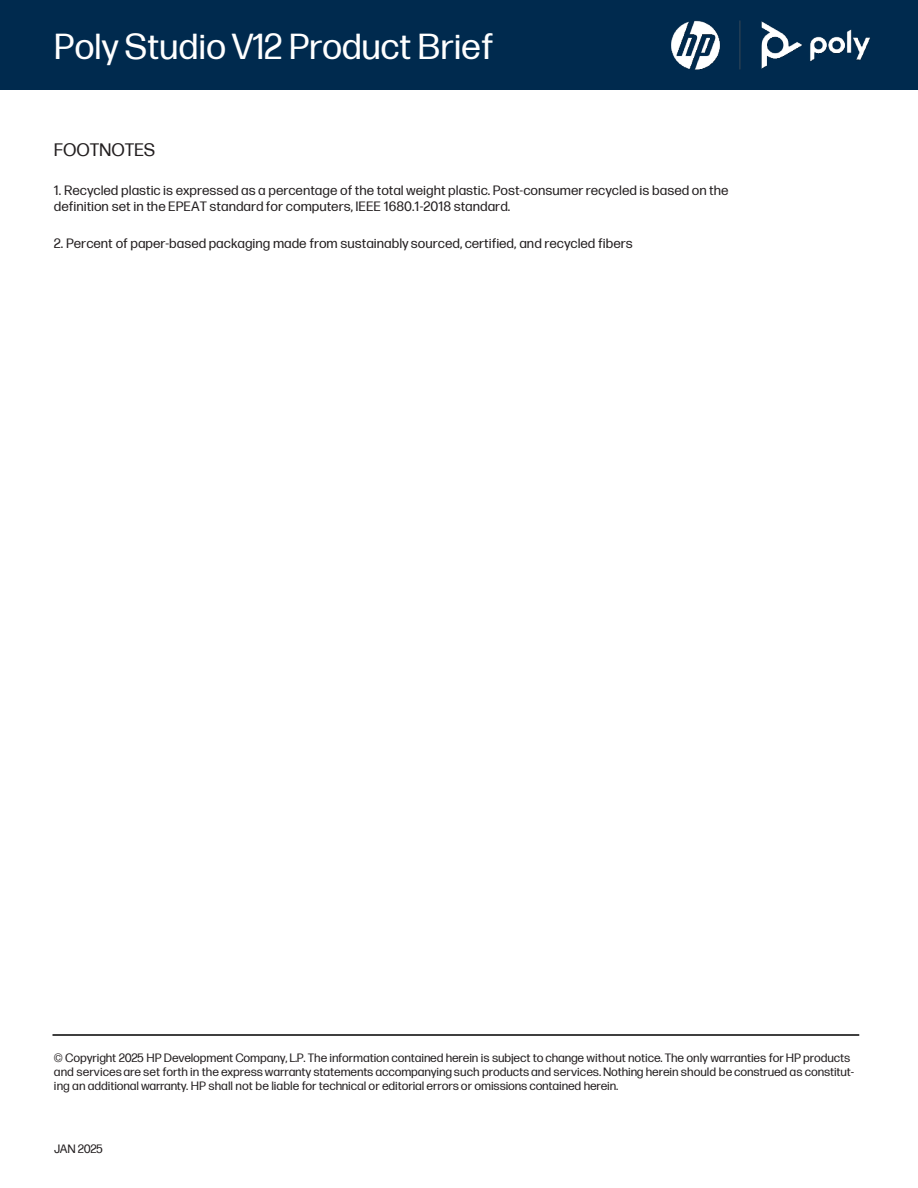
<style>
.page{position:relative;width:918px;height:1188px;background:#fff}
.page>*{position:absolute;margin:0;border:0;box-sizing:border-box;transform-origin:0 0}
.t1{font:36px "Forma DJR Micro";letter-spacing:-.005em;color:#fff}
.t2{font:18px "Forma DJR Micro";letter-spacing:-.01em;color:#231f20}
.t3{font:13.5px/16.2px "Forma DJR Micro";color:#231f20}
.t4{font:12px/14.4px "Forma DJR Micro";letter-spacing:-.01em;color:#231f20}
</style>
<div class="page">
<div style="left:0;top:0;width:918px;height:90px;background:#002a4e"></div>
<img style="left:671px;top:20px;width:199px;height:50px">
<hr style="left:53px;top:1034px;width:806px;height:2px;background:#000">
<h1 class="t1" style="left:54px;top:33px;width:441px">PolyStudioV12 Product Brief</h1>
<h2 class="t2" style="left:54px;top:143px;width:103px">FOOTNOTES</h2>
<p class="t3" style="left:54px;top:183px;width:676px">1. Recycled plastic is expressed as a percentage of the total weight plastic. Post-consumer recycled is based on the definition set in the EPEAT standard for computers, IEEE 1680.1-2018 standard.</p>
<p class="t3" style="left:54px;top:237px;width:580px">2. Percent of paper-based packaging made from sustainably sourced, certified, and recycled fibers</p>
<p class="t4" style="left:54px;top:1051px;width:802px">© Copyright 2025 HP Development Company, L.P. The information contained herein is subject to change without notice. The only warranties for HP products and services are set forth in the express warranty statements accompanying such products and services. Nothing herein should be construed as constitut&shy;ing an additional warranty. HP shall not be liable for technical or editorial errors or omissions contained herein.</p>
<p class="t4" style="left:54px;top:1142px;width:50px">JAN 2025</p>
</div>
